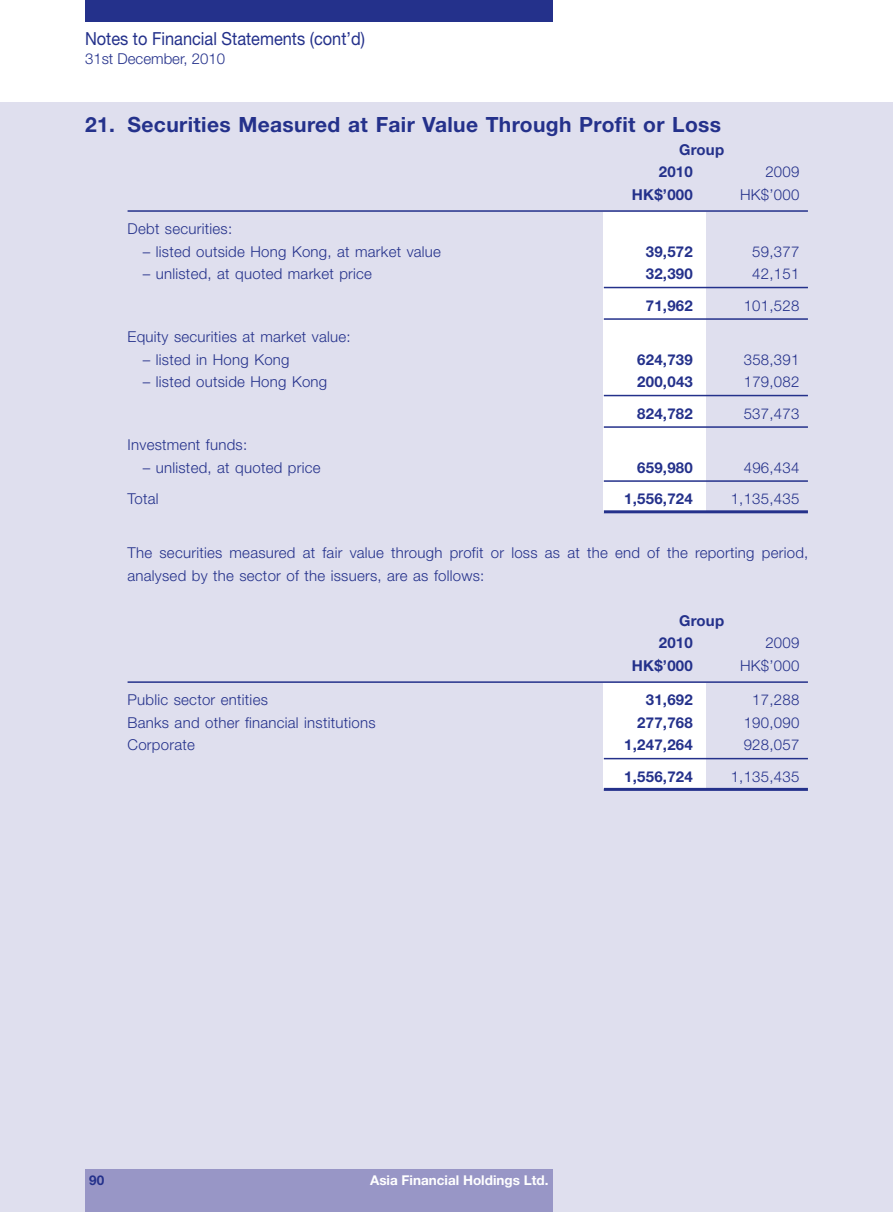
<style>
.page{position:relative;width:893px;height:1212px;background:#fff}
.page>*{position:absolute;margin:0;border:0;box-sizing:border-box;transform-origin:0 0}
.t1{font:700 21px "Helvetica Neue LT Std";letter-spacing:.015em;color:#24318b}
.t2{font:18px "Helvetica Neue LT Std";color:#24318b;scale:.91 1}
.t3{font:300 15px/22.5px "Helvetica Neue LT Std";letter-spacing:.015em;color:#24318b}
.t4{font:700 15px/22.5px "Helvetica Neue LT Std";letter-spacing:.015em;color:#24318b}
.t5{font:700 13.5px "Helvetica Neue LT Std";color:#fff}
.t6{font:700 13.5px "Helvetica Neue LT Std";color:#24318b}
</style>
<div class="page">
<div style="left:0;top:102px;width:893px;height:1110px;background:#dfdfee"></div>
<div style="left:85px;top:0;width:468px;height:21px;background:#24318b"></div>
<div style="left:85px;top:1169px;width:468px;height:43px;background:#9896c6"></div>
<div style="left:604px;top:212px;width:102px;height:301px;background:#fff"></div>
<hr style="left:128px;top:210px;width:680px;height:2px;background:#24318b">
<hr style="left:604px;top:287px;width:204px;height:1px;background:#24318b">
<hr style="left:604px;top:318px;width:204px;height:2px;background:#24318b">
<hr style="left:604px;top:395px;width:204px;height:1px;background:#24318b">
<hr style="left:604px;top:426px;width:204px;height:2px;background:#24318b">
<hr style="left:604px;top:480px;width:204px;height:2px;background:#24318b">
<hr style="left:604px;top:510px;width:204px;height:3px;background:#24318b">
<div style="left:604px;top:683px;width:102px;height:106px;background:#fff"></div>
<hr style="left:128px;top:681px;width:680px;height:2px;background:#24318b">
<hr style="left:604px;top:758px;width:204px;height:1px;background:#24318b">
<hr style="left:604px;top:788px;width:204px;height:3px;background:#24318b">
<p class="t2" style="left:85px;top:28px;width:309px">Notes to Financial Statements (cont’d)</p>
<p class="t3" style="left:85px;top:47px;width:142px">31st December, 2010</p>
<p class="t1" style="left:85px;top:112px;width:638px">21. Securities Measured at Fair Value Through Profit or Loss</p>
<p class="t4" style="left:659px;top:138px;width:67px;text-indent:20px">Group<br>2010</p>
<p class="t3" style="left:765px;top:160px;width:36px">2009</p>
<p class="t4" style="left:632px;top:183px;width:63px">HK$’000</p>
<p class="t3" style="left:740px;top:183px;width:61px">HK$’000</p>
<p class="t3" style="left:128px;top:217px;width:106px">Debt securities:</p>
<p class="t3" style="left:143px;top:240px;width:300px">– listed outside Hong Kong, at market value</p>
<p class="t4" style="left:646px;top:240px;width:49px">39,572</p>
<p class="t3" style="left:752px;top:240px;width:49px">59,377</p>
<p class="t3" style="left:143px;top:262px;width:231px">– unlisted, at quoted market price</p>
<p class="t4" style="left:646px;top:262px;width:49px">32,390</p>
<p class="t3" style="left:752px;top:262px;width:49px">42,151</p>
<p class="t4" style="left:646px;top:294px;width:49px">71,962</p>
<p class="t3" style="left:744px;top:294px;width:57px">101,528</p>
<p class="t3" style="left:128px;top:325px;width:225px">Equity securities at market value:</p>
<p class="t3" style="left:143px;top:348px;width:148px">– listed in Hong Kong</p>
<p class="t4" style="left:637px;top:348px;width:57px">624,739</p>
<p class="t3" style="left:744px;top:348px;width:57px">358,391</p>
<p class="t3" style="left:143px;top:370px;width:186px">– listed outside Hong Kong</p>
<p class="t4" style="left:637px;top:370px;width:57px">200,043</p>
<p class="t3" style="left:744px;top:370px;width:57px">179,082</p>
<p class="t4" style="left:637px;top:402px;width:57px">824,782</p>
<p class="t3" style="left:744px;top:402px;width:57px">537,473</p>
<p class="t3" style="left:128px;top:433px;width:121px">Investment funds:</p>
<p class="t3" style="left:143px;top:456px;width:179px">– unlisted, at quoted price</p>
<p class="t4" style="left:637px;top:456px;width:57px">659,980</p>
<p class="t3" style="left:744px;top:456px;width:57px">496,434</p>
<p class="t3" style="left:128px;top:487px;width:33px">Total</p>
<p class="t4" style="left:624px;top:487px;width:70px">1,556,724</p>
<p class="t3" style="left:731px;top:487px;width:70px">1,135,435</p>
<p class="t3" style="left:128px;top:541px;width:682px">The securities measured at fair value through profit or loss as at the end of the reporting period, analysed by the sector of the issuers, are as follows:</p>
<p class="t4" style="left:659px;top:609px;width:67px;text-indent:20px">Group<br>2010</p>
<p class="t3" style="left:765px;top:631px;width:36px">2009</p>
<p class="t4" style="left:632px;top:654px;width:63px">HK$’000</p>
<p class="t3" style="left:740px;top:654px;width:61px">HK$’000</p>
<p class="t3" style="left:128px;top:688px;width:142px">Public sector entities</p>
<p class="t4" style="left:646px;top:688px;width:49px">31,692</p>
<p class="t3" style="left:752px;top:688px;width:49px">17,288</p>
<p class="t3" style="left:128px;top:711px;width:250px">Banks and other financial institutions</p>
<p class="t4" style="left:637px;top:711px;width:57px">277,768</p>
<p class="t3" style="left:744px;top:711px;width:57px">190,090</p>
<p class="t3" style="left:128px;top:733px;width:69px">Corporate</p>
<p class="t4" style="left:624px;top:733px;width:70px">1,247,264</p>
<p class="t3" style="left:744px;top:733px;width:57px">928,057</p>
<p class="t4" style="left:624px;top:765px;width:70px">1,556,724</p>
<p class="t3" style="left:731px;top:765px;width:70px">1,135,435</p>
<p class="t6" style="left:89px;top:1172px;width:17px">90</p>
<p class="t5" style="left:370px;top:1172px;width:180px">Asia Financial Holdings Ltd.</p>
</div>
